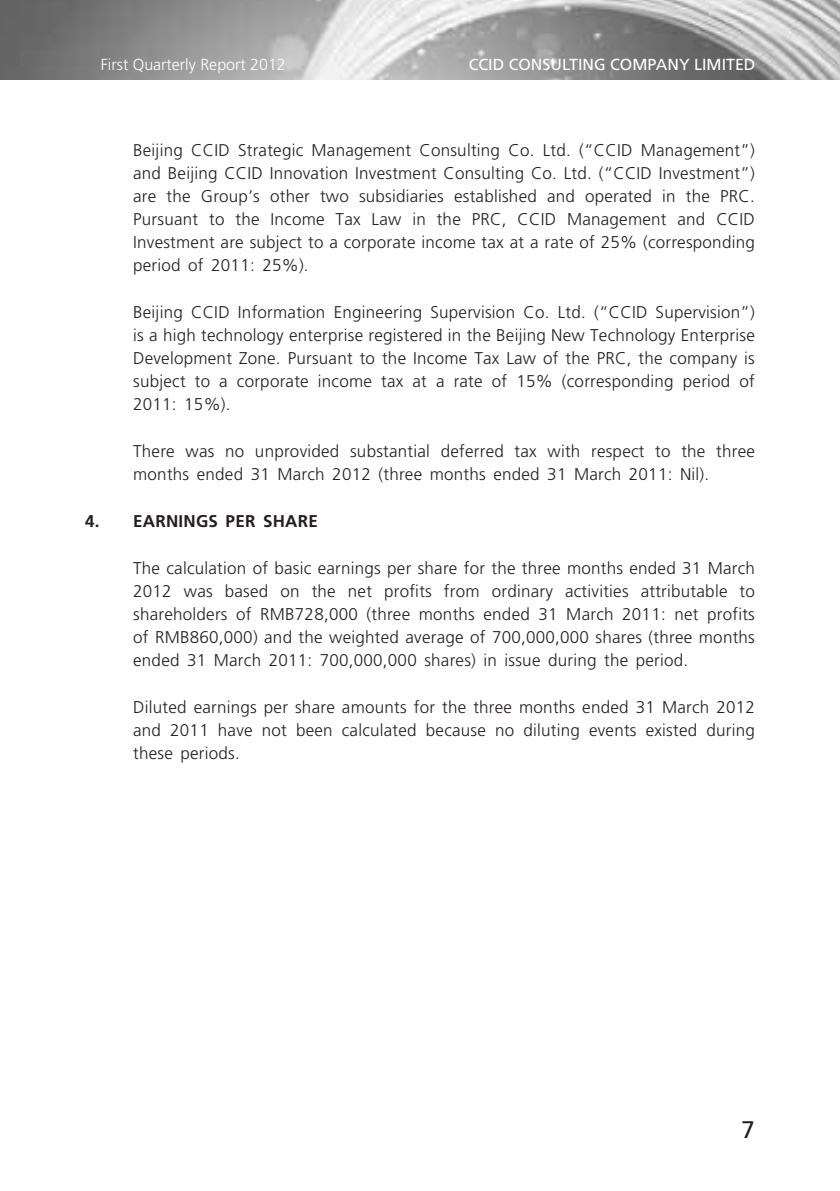
<style>
.page{position:relative;width:840px;height:1191px;background:#fff}
.page>*{position:absolute;margin:0;border:0;box-sizing:border-box;transform-origin:0 0}
.t1{font:24px "Frutiger LT Std";color:#231f20}
.t2{font:300 17px/23px "Frutiger LT Std";letter-spacing:.015em;color:#231f20;text-align:justify}
.t3{font:700 17px "Frutiger LT Std";letter-spacing:.015em;color:#231f20}
.t4{font:16px "Frutiger LT Std";color:#fff}
.t5{font:300 16px "Frutiger LT Std";color:#fff}
</style>
<div class="page">
<img style="left:0;top:0;width:839px;height:79px">
<p class="t5" style="left:101px;top:55px;width:186px">First Quarterly Report 2012</p>
<p class="t4" style="left:468px;top:55px;width:288px">CCID CONSULTING COMPANY LIMITED</p>
<p class="t2" style="left:133px;top:139px;width:623px">Beijing CCID Strategic Management Consulting Co. Ltd. (“CCID Management”) and Beijing CCID Innovation Investment Consulting Co. Ltd. (“CCID Investment”) are the Group’s other two subsidiaries established and operated in the PRC.<br>Pursuant to the Income Tax Law in the PRC, CCID Management and CCID Investment are subject to a corporate income tax at a rate of 25% (corresponding period of 2011: 25%).</p>
<p class="t2" style="left:133px;top:301px;width:623px">Beijing CCID Information Engineering Supervision Co. Ltd. (“CCID Supervision”) is a high technology enterprise registered in the Beijing New Technology Enterprise Development Zone. Pursuant to the Income Tax Law of the PRC, the company is subject to a corporate income tax at a rate of 15% (corresponding period of 2011: 15%).</p>
<p class="t2" style="left:133px;top:440px;width:623px">There was no unprovided substantial deferred tax with respect to the three months ended 31 March 2012 (three months ended 31 March 2011: Nil).</p>
<p class="t3" style="left:85px;top:511px;width:234px">4. EARNINGS PER SHARE</p>
<p class="t2" style="left:133px;top:557px;width:623px">The calculation of basic earnings per share for the three months ended 31 March 2012 was based on the net profits from ordinary activities attributable to shareholders of RMB728,000 (three months ended 31 March 2011: net profits of RMB860,000) and the weighted average of 700,000,000 shares (three months ended 31 March 2011: 700,000,000 shares) in issue during the period.</p>
<p class="t2" style="left:133px;top:696px;width:623px">Diluted earnings per share amounts for the three months ended 31 March 2012 and 2011 have not been calculated because no diluting events existed during these periods.</p>
<h1 class="t1" style="left:741px;top:1115px;width:15px">7</h1>
</div>
